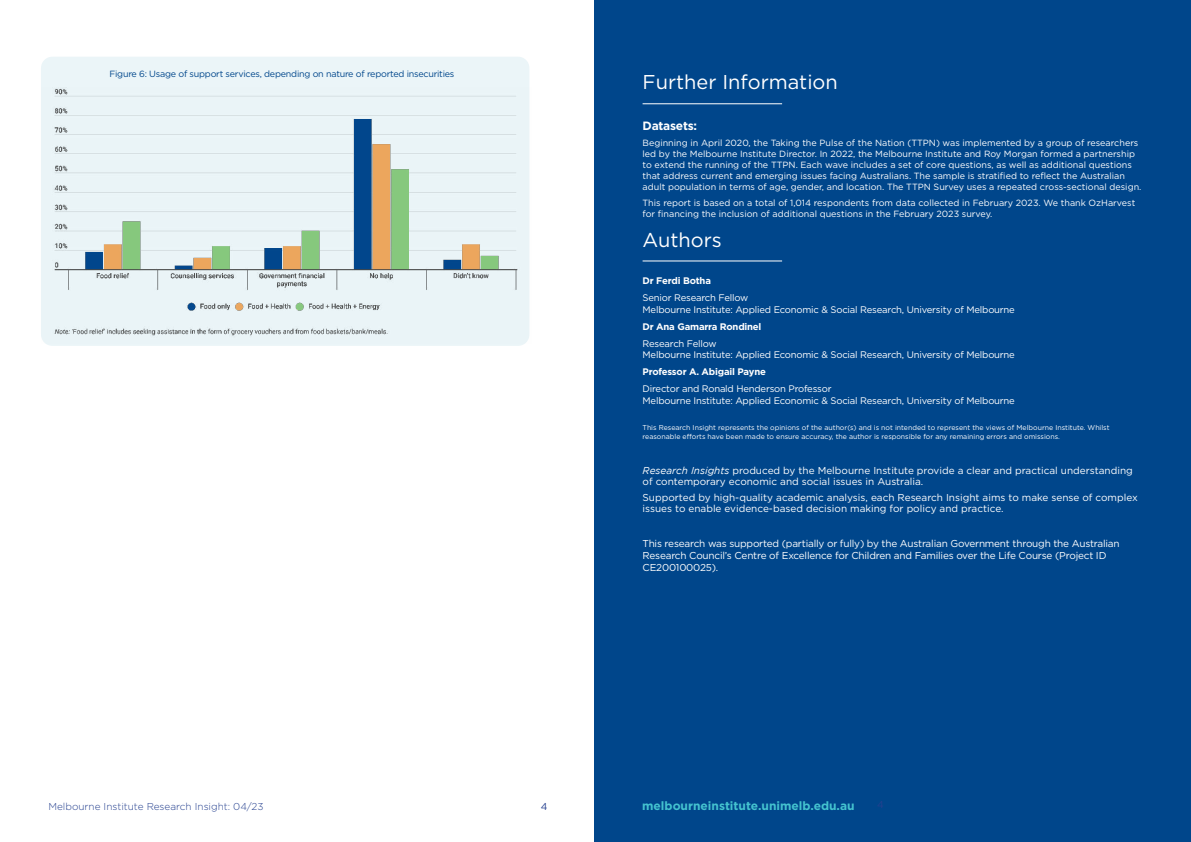
<style>
.page{position:relative;width:1191px;height:842px;background:#fff}
.page>*{position:absolute;margin:0;border:0;box-sizing:border-box;transform-origin:0 0}
.t1{font:20px "Gotham";color:#fff}
.t2{font:700 12px "Gotham";color:#44c3cf}
.t3{font:700 12px "Gotham";letter-spacing:-.02em;color:#fff}
.t4{font:10px/11px "Gotham";letter-spacing:-.005em;color:#fff}
.t5{font:300 10px "Gotham";color:#25408f}
.t6{font:10px "Gotham";color:#25408f}
.t7{font:9.5px/11.4px "Gotham";letter-spacing:-.02em;color:#fff}
.t8{font:700 9.5px "Gotham";letter-spacing:-.02em;color:#fff}
.t9{font:9px/10.8px "Gotham";color:#fff}
.t10{font:9px "Gotham";letter-spacing:-.025em;color:#00468b}
.t11{font:7px/9px "Gotham";color:#fff}
.s1{font-style:italic}
</style>
<div class="page">
<div style="left:594px;top:0;width:597px;height:842px;background:#00468b"></div>
<hr style="left:642px;top:103px;width:140px;height:1px;background:#fff">
<hr style="left:642px;top:260px;width:140px;height:1px;background:#fff">
<div style="left:41px;top:57px;width:488px;height:289px;background:#ebf5f8;border-radius:11px"></div>
<img style="left:54px;top:88px;width:475px;height:253px">
<p class="t10" style="left:109px;top:68px;width:346px">Figure 6: Usage of support services, depending on nature of reported insecurities</p>
<p class="t5" style="left:48px;top:800px;width:217px">Melbourne Institute Research Insight: 04/23</p>
<p class="t6" style="left:541px;top:800px;width:8px">4</p>
<h1 class="t1" style="left:642px;top:70px;width:197px">Further Information</h1>
<h2 class="t3" style="left:642px;top:118px;width:56px">Datasets:</h2>
<p class="t9" style="left:642px;top:138px;width:500px">Beginning in April 2020, the Taking the Pulse of the Nation (TTPN) was implemented by a group of researchers led by the Melbourne Institute Director. In 2022, the Melbourne Institute and Roy Morgan formed a partnership to extend the running of the TTPN. Each wave includes a set of core questions, as well as additional questions that address current and emerging issues facing Australians. The sample is stratified to reflect the Australian adult population in terms of age, gender, and location. The TTPN Survey uses a repeated cross-sectional design.</p>
<p class="t9" style="left:642px;top:197px;width:494px">This report is based on a total of 1,014 respondents from data collected in February 2023. We thank OzHarvest for financing the inclusion of additional questions in the February 2023 survey.</p>
<h1 class="t1" style="left:642px;top:227px;width:81px">Authors</h1>
<p class="t8" style="left:642px;top:275px;width:70px">Dr Ferdi Botha</p>
<p class="t7" style="left:642px;top:292px;width:374px">Senior Research Fellow<br>Melbourne Institute: Applied Economic &amp; Social Research, University of Melbourne</p>
<p class="t8" style="left:642px;top:320px;width:120px">Dr Ana Gamarra Rondinel</p>
<p class="t7" style="left:642px;top:338px;width:374px">Research Fellow<br>Melbourne Institute: Applied Economic &amp; Social Research, University of Melbourne</p>
<p class="t8" style="left:642px;top:366px;width:125px">Professor A. Abigail Payne</p>
<p class="t7" style="left:642px;top:383px;width:374px">Director and Ronald Henderson Professor<br>Melbourne Institute: Applied Economic &amp; Social Research, University of Melbourne</p>
<p class="t11" style="left:642px;top:423px;width:468px">This Research Insight represents the opinions of the author(s) and is not intended to represent the views of Melbourne Institute. Whilst reasonable efforts have been made to ensure accuracy, the author is responsible for any remaining errors and omissions.</p>
<p class="t4" style="left:642px;top:464px;width:492px"><span class="s1">Research Insights</span> produced by the Melbourne Institute provide a clear and practical understanding of contemporary economic and social issues in Australia.</p>
<p class="t4" style="left:642px;top:492px;width:496px">Supported by high-quality academic analysis, each Research Insight aims to make sense of complex issues to enable evidence-based decision making for policy and practice.</p>
<p class="t4" style="left:642px;top:537px;width:478px;line-height:12px">This research was supported (partially or fully) by the Australian Government through the Australian<br>Research Council’s Centre of Excellence for Children and Families over the Life Course (Project ID<br>CE200100025).</p>
<h2 class="t2" style="left:642px;top:798px;width:214px">melbourneinstitute.unimelb.edu.au</h2>
<p class="t6" style="left:877px;top:798px;width:8px">4</p>
</div>
